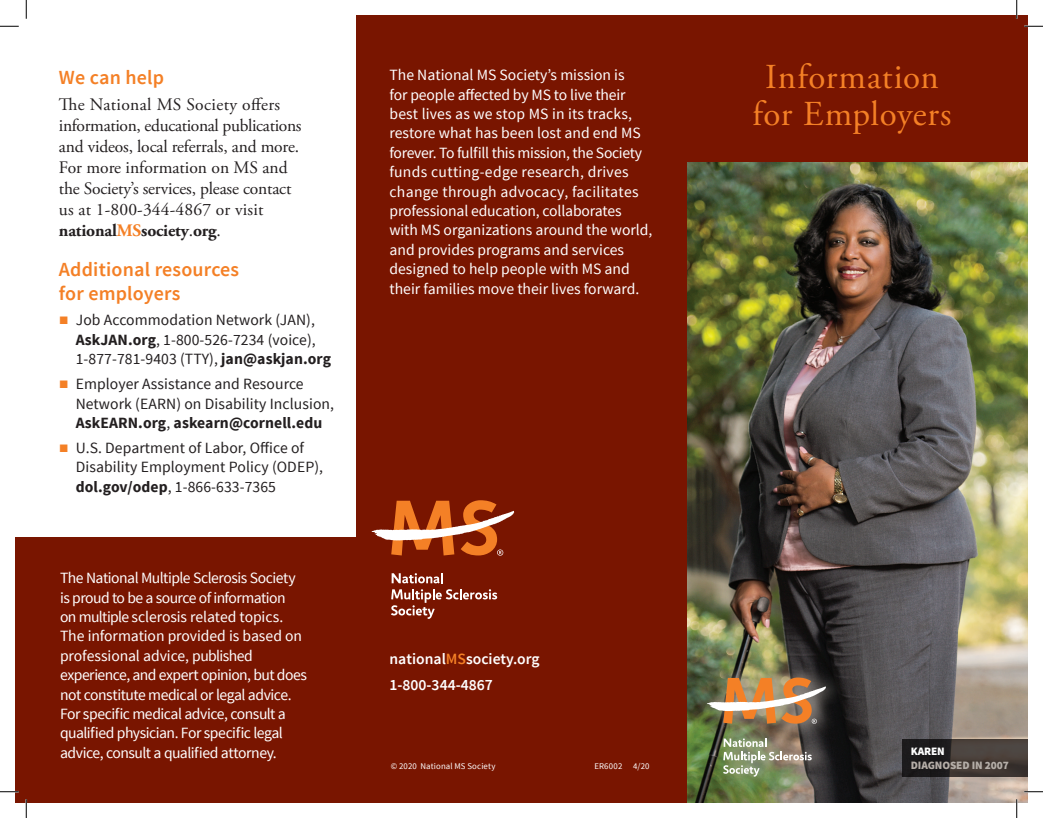
<style>
.page{position:relative;width:1043px;height:818px;background:#fff}
.page>*{position:absolute;margin:0;border:0;box-sizing:border-box;transform-origin:0 0}
.t1{font:35px/37.5px "Adobe Garamond Pro";letter-spacing:.02em;color:#f48026;text-align:center}
.t2{font:600 20px/24px "Source Sans Pro";letter-spacing:.01em;color:#f48026}
.t3{font:17.5px/21px "Adobe Garamond Pro";letter-spacing:-.01em;color:#231f20}
.t4{font:15.62px/19.4px "Source Sans Pro";letter-spacing:-.01em;color:#fff}
.t5{font:15.62px/19.4px "Source Sans Pro";letter-spacing:-.03em;color:#fff}
.t6{font:15.62px/19.4px "Source Sans Pro";letter-spacing:.005em;color:#231f20}
.t7{font:600 15.62px/26.2px "Source Sans Pro";color:#fff}
.t8{font:900 11.25px "Source Sans Pro";letter-spacing:-.01em;color:#b5aea8}
.t9{font:900 11.25px "Source Sans Pro";letter-spacing:-.01em;color:#fff}
.t10{font:8.75px "Source Sans Pro";letter-spacing:.015em;color:#fff}
.s1{font-weight:700}
.s2{font-weight:700;color:#f48026}
.s3{font-family:"Jigsaw";font-size:16.25px;color:#f48026}
.s4{color:#f48026}
</style>
<div class="page">
<div style="left:15px;top:537px;width:346px;height:265px;background:#791500"></div>
<img style="left:686px;top:162px;width:342px;height:640px">
<div style="left:611px;top:15px;width:417px;height:147px;background:#791500"></div>
<div style="left:356px;top:15px;width:330px;height:787px;background:#791500"></div>
<svg style="left:391px;top:573px;width:106px;height:46px"></svg>
<svg style="left:372px;top:500px;width:142px;height:55px"></svg>
<img style="left:700px;top:663px;width:145px;height:126px">
<svg style="left:723px;top:738px;width:88px;height:38px;background:#96997f"></svg>
<img style="left:707px;top:677px;width:119px;height:46px">
<svg style="left:902px;top:739px;width:126px;height:37px;background:#352f2d"></svg>
<svg style="left:0;top:25px;width:19px;height:2px"></svg>
<svg style="left:1024px;top:25px;width:18px;height:2px"></svg>
<svg style="left:0;top:790px;width:19px;height:2px"></svg>
<svg style="left:1024px;top:790px;width:18px;height:2px"></svg>
<svg style="left:25px;top:0;width:2px;height:19px"></svg>
<svg style="left:25px;top:799px;width:2px;height:19px"></svg>
<svg style="left:1015px;top:0;width:2px;height:19px"></svg>
<svg style="left:1015px;top:799px;width:2px;height:19px"></svg>
<p class="t2" style="left:59px;top:65px;width:107px">We can help</p>
<p class="t3" style="left:59px;top:95px;width:244px">The National MS Society offers information, educational publications and videos, local referrals, and more.<br>For more information on MS and the Society’s services, please contact us at 1-800-344-4867 or visit <span class="s1">national</span><span class="s2">MS</span><span class="s1">society</span>.<span class="s1">org</span>.</p>
<p class="t2" style="left:59px;top:258px;width:182px">Additional resources for employers</p>
<p class="t6" style="left:76px;top:311px;width:257px;text-indent:-17px"><span class="s3">∫</span> Job Accommodation Network (JAN),<br><span class="s1">AskJAN.org</span>, 1-800-526-7234 (voice),<br>1-877-781-9403 (TTY), <span class="s1">jan@askjan.org</span></p>
<p class="t6" style="left:76px;top:374px;width:260px;text-indent:-17px"><span class="s3">∫</span> Employer Assistance and Resource<br>Network (EARN) on Disability Inclusion,<br><span class="s1">AskEARN.org</span>, <span class="s1">askearn@cornell.edu</span></p>
<p class="t6" style="left:76px;top:438px;width:249px;text-indent:-17px"><span class="s3">∫</span> U.S. Department of Labor, Office of<br>Disability Employment Policy (ODEP), <span class="s1">dol.gov/odep</span>, 1-866-633-7365</p>
<p class="t5" style="left:60px;top:568px;width:249px">The National Multiple Sclerosis Society is proud to be a source of information<br>on multiple sclerosis related topics.<br>The information provided is based on professional advice, published experience, and expert opinion, but does not constitute medical or legal advice.<br>For specific medical advice, consult a qualified physician. For specific legal advice, consult a qualified attorney.</p>
<p class="t4" style="left:389px;top:66px;width:264px">The National MS Society’s mission is<br>for people affected by MS to live their best lives as we stop MS in its tracks, restore what has been lost and end MS forever. To fulfill this mission, the Society funds cutting-edge research, drives change through advocacy, facilitates professional education, collaborates with MS organizations around the world, and provides programs and services designed to help people with MS and their families move their lives forward.</p>
<p class="t7" style="left:389px;top:646px;width:152px">national<span class="s4">MS</span>society.org<br>1-800-344-4867</p>
<p class="t10" style="left:391px;top:760px;width:106px">© 2020 National MS Society</p>
<p class="t10" style="left:594px;top:760px;width:57px">ER6002 4/20</p>
<h1 class="t1" style="left:752px;top:59px;width:200px">Information for Employers</h1>
<p class="t9" style="left:910px;top:744px;width:35px">KAREN</p>
<p class="t8" style="left:910px;top:757px;width:100px">DIAGNOSED IN 2007</p>
</div>
